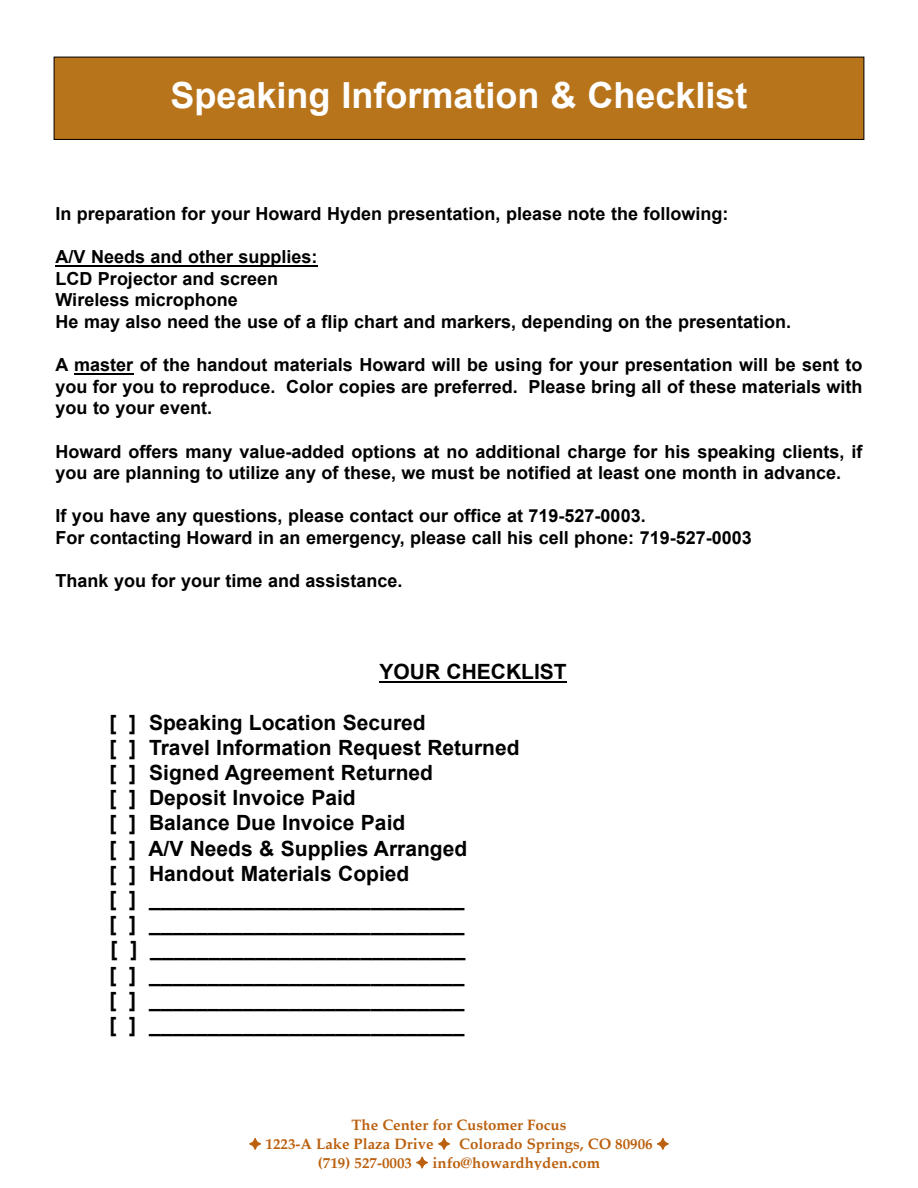
<style>
.page{position:relative;width:918px;height:1188px;background:#fff}
.page>*{position:absolute;margin:0;border:0;box-sizing:border-box;transform-origin:0 0}
.t1{font:700 36px "Arial";color:#fff}
.t2{font:700 21px/25.2px "Arial";color:#000}
.t3{font:700 18px/21.6px "Arial";color:#000}
.t4{font:700 15px/18.8px "Palatino";color:#bb600e;text-align:center}
</style>
<div class="page">
<div style="left:54px;top:57px;width:810px;height:82px;background:#b8741b"></div>
<hr style="left:56px;top:265px;width:262px;height:1px;background:#000">
<hr style="left:74px;top:373px;width:59px;height:1px;background:#000">
<hr style="left:380px;top:681px;width:187px;height:2px;background:#000">
<h1 class="t1" style="left:170px;top:75px;width:579px">Speaking Information &amp; Checklist</h1>
<p class="t3" style="left:55px;top:203px;width:675px">In preparation for your Howard Hyden presentation, please note the following:</p>
<p class="t3" style="left:55px;top:246px;width:737px">A/V Needs and other supplies:<br>LCD Projector and screen<br>Wireless microphone<br>He may also need the use of a flip chart and markers, depending on the presentation.</p>
<p class="t3" style="left:55px;top:354px;width:809px;text-align:justify">A master of the handout materials Howard will be using for your presentation will be sent to you for you to reproduce. Color copies are preferred. Please bring all of these materials with you to your event.</p>
<p class="t3" style="left:55px;top:440px;width:809px">Howard offers many value-added options at no additional charge for his speaking clients, if you are planning to utilize any of these, we must be notified at least one month in advance.</p>
<p class="t3" style="left:55px;top:505px;width:698px">If you have any questions, please contact our office at 719-527-0003.<br>For contacting Howard in an emergency, please call his cell phone: 719-527-0003</p>
<p class="t3" style="left:55px;top:570px;width:349px">Thank you for your time and assistance.</p>
<p class="t2" style="left:379px;top:659px;width:189px">YOUR CHECKLIST</p>
<p class="t2" style="left:109px;top:710px;width:412px">[ ] Speaking Location Secured<br>[ ] Travel Information Request Returned [ ] Signed Agreement Returned<br>[ ] Deposit Invoice Paid<br>[ ] Balance Due Invoice Paid<br>[ ] A/V Needs &amp; Supplies Arranged<br>[ ] Handout Materials Copied<br>[ ] ___________________________<br>[ ] ___________________________<br>[ ] ___________________________<br>[ ] ___________________________<br>[ ] ___________________________<br>[ ] ___________________________</p>
<p class="t4" style="left:249px;top:1117px;width:421px">The Center for Customer Focus<br>✦ 1223-A Lake Plaza Drive ✦ Colorado Springs, CO 80906 ✦ (719) 527-0003 ✦ info@howardhyden.com</p>
</div>
